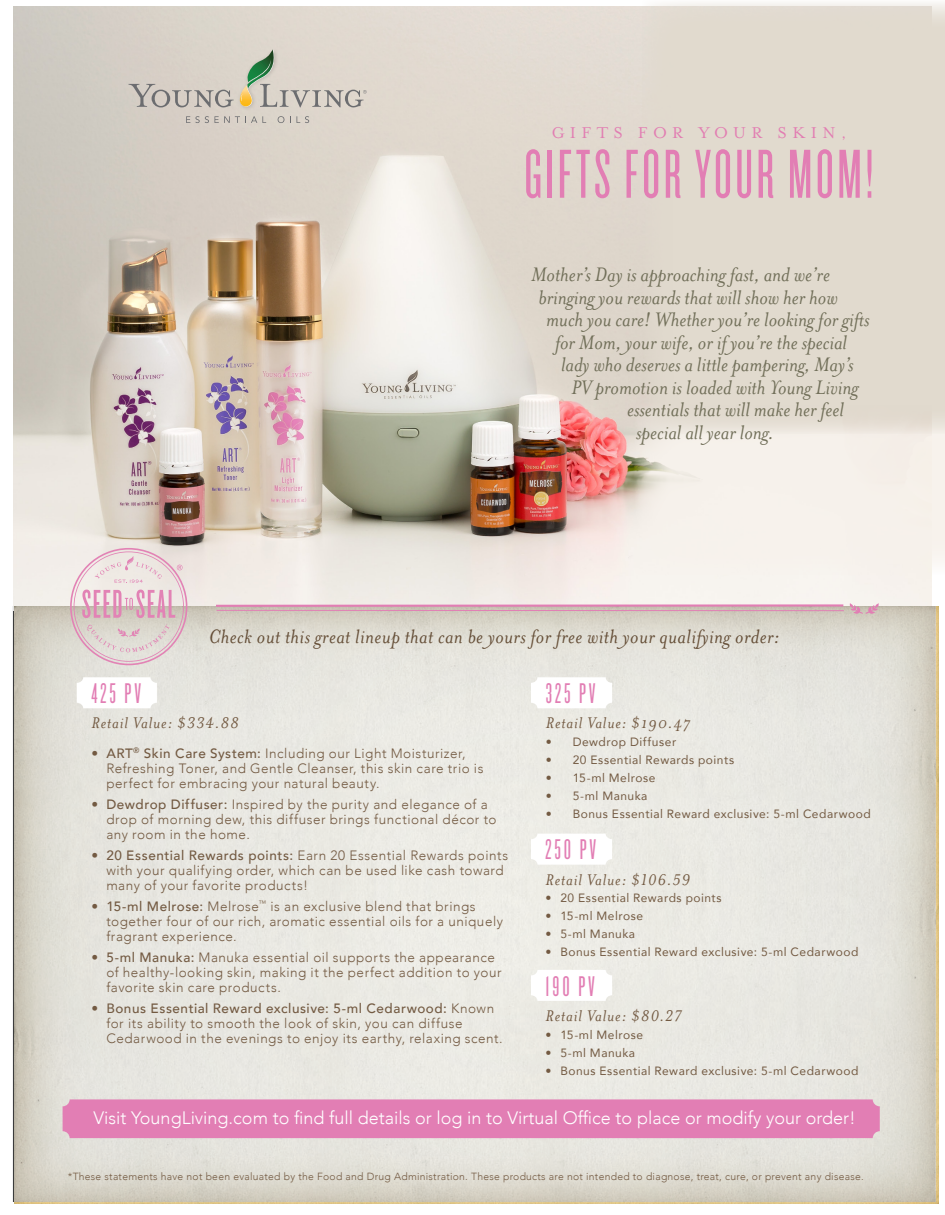
<style>
.page{position:relative;width:945px;height:1215px;background:#fff}
.page>*{position:absolute;margin:0;border:0;box-sizing:border-box;transform-origin:0 0}
.t1{font:72px "Knockout 26 Junior Flywght";letter-spacing:.05em;color:#e27eb4}
.t2{font:29.7px "Knockout 26 Junior Flywght";letter-spacing:.1em;color:#e27eb4}
.t3{font:italic 22.5px "Mrs Eaves OT";color:#716f59}
.t4{font:italic 22.2px "Mrs Eaves OT";letter-spacing:.02em;color:#735a42}
.t5{font:300 18px "Avenir";color:#fff}
.t6{font:18px "Mrs Eaves OT";letter-spacing:.3em;color:#e17db2}
.t7{font:italic 17.85px "Mrs Eaves OT";letter-spacing:.05em;color:#735a42}
.t8{font:300 13.5px/15px "Avenir";letter-spacing:.04em;color:#735a42}
.t9{font:12px "Avenir";letter-spacing:.04em;color:#735a42}
.t10{font:300 10.35px "Avenir";letter-spacing:.025em;color:#735a42}
.s1{font-weight:500}
</style>
<div class="page">
<img style="left:14px;top:7px;width:917px;height:600px">
<svg style="left:12px;top:607px;width:923px;height:595px;background:#e4e3db"></svg>
<svg style="left:531px;top:677px;width:81px;height:31px"></svg>
<svg style="left:531px;top:834px;width:81px;height:31px"></svg>
<svg style="left:531px;top:970px;width:81px;height:31px"></svg>
<svg style="left:77px;top:677px;width:80px;height:31px"></svg>
<hr style="left:216px;top:604px;width:627px;height:3px;background:#e27eb4">
<hr style="left:217px;top:610px;width:627px;height:1px;background:#e27eb4">
<svg style="left:849px;top:603px;width:30px;height:11px"></svg>
<div style="left:634px;top:402px;width:311px;height:173px;background:#f7f2ec"></div>
<div style="left:643px;top:0;width:302px;height:434px;background:#e1dace"></div>
<img style="left:243px;top:44px;width:37px;height:5px">
<img style="left:235px;top:80px;width:23px;height:33px">
<svg style="left:129px;top:84px;width:105px;height:23px;background:#bfb9b3"></svg>
<svg style="left:240px;top:49px;width:127px;height:58px;background:#cbc8ba"></svg>
<svg style="left:186px;top:116px;width:80px;height:7px"></svg>
<svg style="left:278px;top:116px;width:6px;height:7px"></svg>
<svg style="left:297px;top:116px;width:12px;height:7px"></svg>
<div style="left:63px;top:1099px;width:817px;height:39px;background:#e27eb4"></div>
<svg style="left:70px;top:548px;width:117px;height:117px;background:#e3d1d3"></svg>
<h3 class="t6" style="left:551px;top:123px;width:297px">GIFTS FOR YOUR SKIN,</h3>
<h1 class="t1" style="left:524px;top:134px;width:351px">GIFTS FOR YOUR MOM!</h1>
<h3 class="t3" style="left:531px;top:262px;width:301px">Mother’s Day is approaching fast, and we’re</h3>
<h3 class="t3" style="left:538px;top:285px;width:301px">bringing you rewards that will show her how</h3>
<h3 class="t3" style="left:546px;top:307px;width:325px">much you care! Whether you’re looking for gifts</h3>
<h3 class="t3" style="left:555px;top:330px;width:294px">for Mom, your wife, or if you’re the special</h3>
<h3 class="t3" style="left:561px;top:352px;width:294px">lady who deserves a little pampering, May’s</h3>
<h3 class="t3" style="left:572px;top:375px;width:288px">PV promotion is loaded with Young Living</h3>
<h3 class="t3" style="left:627px;top:397px;width:219px">essentials that will make her feel</h3>
<h3 class="t3" style="left:636px;top:420px;width:139px">special all year long.</h3>
<h3 class="t4" style="left:209px;top:624px;width:572px">Check out this great lineup that can be yours for free with your qualifying order:</h3>
<h2 class="t2" style="left:92px;top:677px;width:51px">425 PV</h2>
<h3 class="t7" style="left:92px;top:713px;width:149px">Retail Value: $334.88</h3>
<p class="t8" style="left:106px;top:746px;width:379px;text-indent:-15px"><span class="s1">• ART</span><sup>®</sup> <span class="s1">Skin Care System:</span> Including our Light Moisturizer,<br>Refreshing Toner, and Gentle Cleanser, this skin care trio is perfect for embracing your natural beauty.</p>
<p class="t8" style="left:106px;top:797px;width:392px;text-indent:-15px"><span class="s1">• Dewdrop Diffuser:</span> Inspired by the purity and elegance of a drop of morning dew, this diffuser brings functional décor to any room in the home.</p>
<p class="t8" style="left:106px;top:848px;width:403px;text-indent:-15px"><span class="s1">• 20 Essential Rewards points:</span> Earn 20 Essential Rewards points with your qualifying order, which can be used like cash toward many of your favorite products!</p>
<p class="t8" style="left:106px;top:899px;width:398px;text-indent:-15px"><span class="s1">• 15-ml Melrose:</span> Melrose<sup>™</sup> is an exclusive blend that brings together four of our rich, aromatic essential oils for a uniquely fragrant experience.</p>
<p class="t8" style="left:106px;top:950px;width:397px;text-indent:-15px"><span class="s1">• 5-ml Manuka:</span> Manuka essential oil supports the appearance of healthy-looking skin, making it the perfect addition to your favorite skin care products.</p>
<p class="t8" style="left:106px;top:1001px;width:398px;text-indent:-15px"><span class="s1">• Bonus Essential Reward exclusive: 5-ml Cedarwood:</span> Known for its ability to smooth the look of skin, you can diffuse<br>Cedarwood in the evenings to enjoy its earthy, relaxing scent.</p>
<h2 class="t2" style="left:546px;top:677px;width:51px">325 PV</h2>
<h3 class="t7" style="left:546px;top:713px;width:146px">Retail Value: $190.47</h3>
<p class="t9" style="left:546px;top:734px;width:132px">• Dewdrop Diffuser</p>
<p class="t9" style="left:546px;top:752px;width:190px">• 20 Essential Rewards points</p>
<p class="t9" style="left:546px;top:770px;width:111px">• 15-ml Melrose</p>
<p class="t9" style="left:546px;top:788px;width:103px">• 5-ml Manuka</p>
<p class="t9" style="left:546px;top:806px;width:327px">• Bonus Essential Reward exclusive: 5-ml Cedarwood</p>
<h2 class="t2" style="left:546px;top:833px;width:52px">250 PV</h2>
<h3 class="t7" style="left:546px;top:870px;width:146px">Retail Value: $106.59</h3>
<p class="t9" style="left:546px;top:890px;width:178px">• 20 Essential Rewards points</p>
<p class="t9" style="left:546px;top:908px;width:99px">• 15-ml Melrose</p>
<p class="t9" style="left:546px;top:926px;width:91px">• 5-ml Manuka</p>
<p class="t9" style="left:546px;top:944px;width:314px">• Bonus Essential Reward exclusive: 5-ml Cedarwood</p>
<h2 class="t2" style="left:546px;top:969px;width:51px">190 PV</h2>
<h3 class="t7" style="left:546px;top:1006px;width:138px">Retail Value: $80.27</h3>
<p class="t9" style="left:546px;top:1027px;width:99px">• 15-ml Melrose</p>
<p class="t9" style="left:546px;top:1045px;width:91px">• 5-ml Manuka</p>
<p class="t9" style="left:546px;top:1063px;width:314px">• Bonus Essential Reward exclusive: 5-ml Cedarwood</p>
<h3 class="t5" style="left:94px;top:1106px;width:764px">Visit YoungLiving.com to find full details or log in to Virtual Office to place or modify your order!</h3>
<p class="t10" style="left:68px;top:1169px;width:797px">*These statements have not been evaluated by the Food and Drug Administration. These products are not intended to diagnose, treat, cure, or prevent any disease.</p>
</div>
